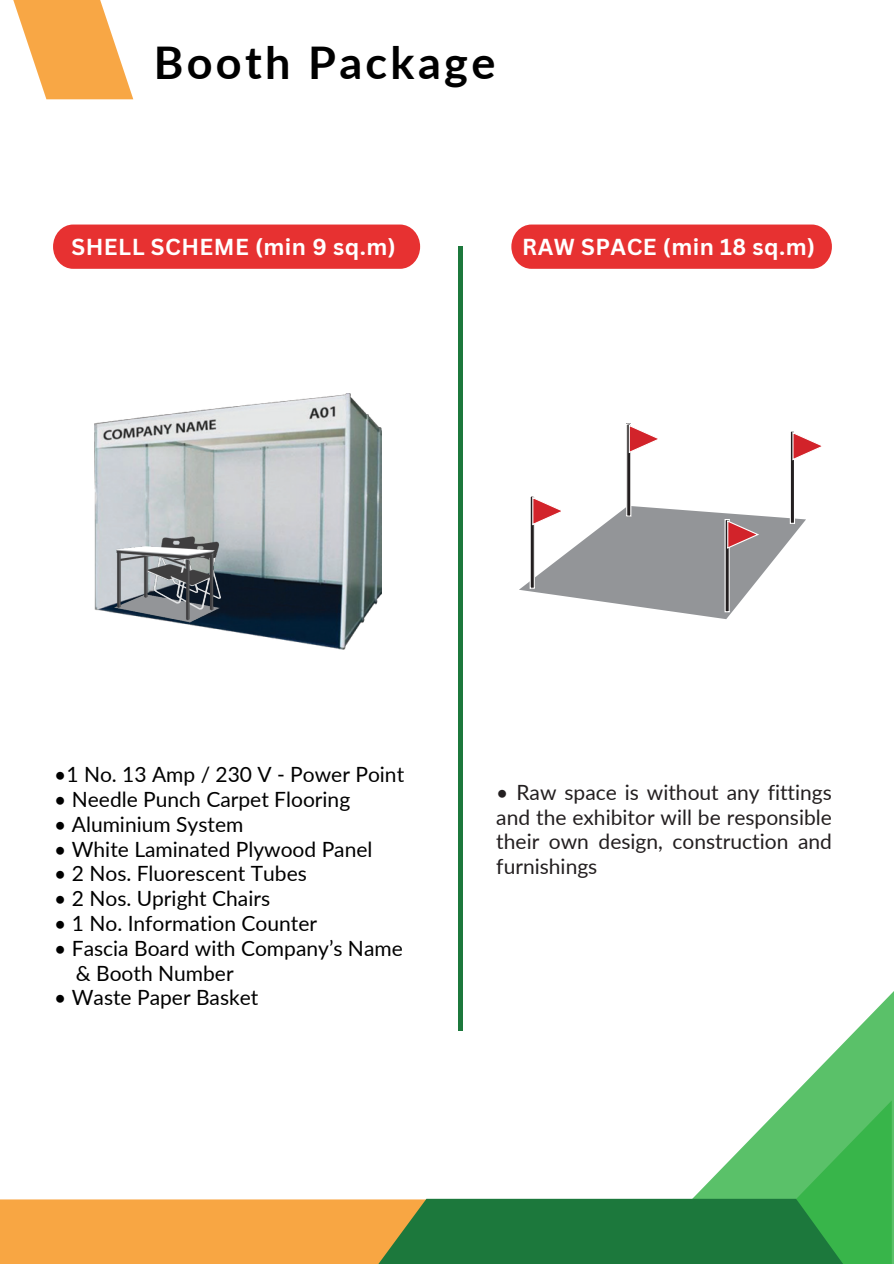
<style>
.page{position:relative;width:894px;height:1264px;background:#fff}
.page>*{position:absolute;margin:0;border:0;box-sizing:border-box;transform-origin:0 0}
.t1{font:700 45px "Lato";letter-spacing:.075em;color:#000}
.t2{font:700 22.5px "Canva Sans";letter-spacing:.02em;color:#fff}
.t3{font:21px "Lato";color:#000}
.t4{font:21px/24.8px "Lato";color:#231f20;text-align:justify}
</style>
<div class="page">
<svg style="left:13px;top:0;width:120px;height:99px;fill:#f8a745"></svg>
<svg style="left:788px;top:992px;width:105px;height:271px;fill:#5ac169"></svg>
<div style="left:0;top:1199px;width:868px;height:64px;background:#f8a643"></div>
<svg style="left:377px;top:1100px;width:514px;height:163px"></svg>
<img style="left:95px;top:394px;width:287px;height:255px">
<img style="left:106px;top:529px;width:123px;height:100px">
<div style="left:457px;top:247px;width:5px;height:783px;background:#1c783c"></div>
<svg style="left:519px;top:423px;width:303px;height:196px"></svg>
<div style="left:53px;top:224px;width:367px;height:45px;background:#e73131;border-radius:21px"></div>
<div style="left:511px;top:224px;width:320px;height:45px;background:#e73131;border-radius:21px"></div>
<h1 class="t1" style="left:154px;top:34px;width:343px">Booth Package</h1>
<p class="t2" style="left:71px;top:231px;width:326px">SHELL SCHEME (min 9 sq.m)</p>
<p class="t2" style="left:522px;top:231px;width:294px">RAW SPACE (min 18 sq.m)</p>
<p class="t3" style="left:54px;top:761px;width:351px">•1 No. 13 Amp / 230 V - Power Point</p>
<p class="t3" style="left:54px;top:786px;width:297px">• Needle Punch Carpet Flooring</p>
<p class="t3" style="left:54px;top:811px;width:190px">• Aluminium System</p>
<p class="t3" style="left:54px;top:836px;width:319px">• White Laminated Plywood Panel</p>
<p class="t3" style="left:54px;top:860px;width:254px">• 2 Nos. Fluorescent Tubes</p>
<p class="t3" style="left:54px;top:885px;width:217px">• 2 Nos. Upright Chairs</p>
<p class="t3" style="left:54px;top:910px;width:264px">• 1 No. Information Counter</p>
<p class="t3" style="left:54px;top:935px;width:350px">• Fascia Board with Company’s Name</p>
<p class="t3" style="left:76px;top:959px;width:159px">&amp; Booth Number</p>
<p class="t3" style="left:54px;top:984px;width:206px">• Waste Paper Basket</p>
<p class="t4" style="left:496px;top:779px;width:337px">• Raw space is without any fittings and the exhibitor will be responsible their own design, construction and furnishings</p>
</div>
